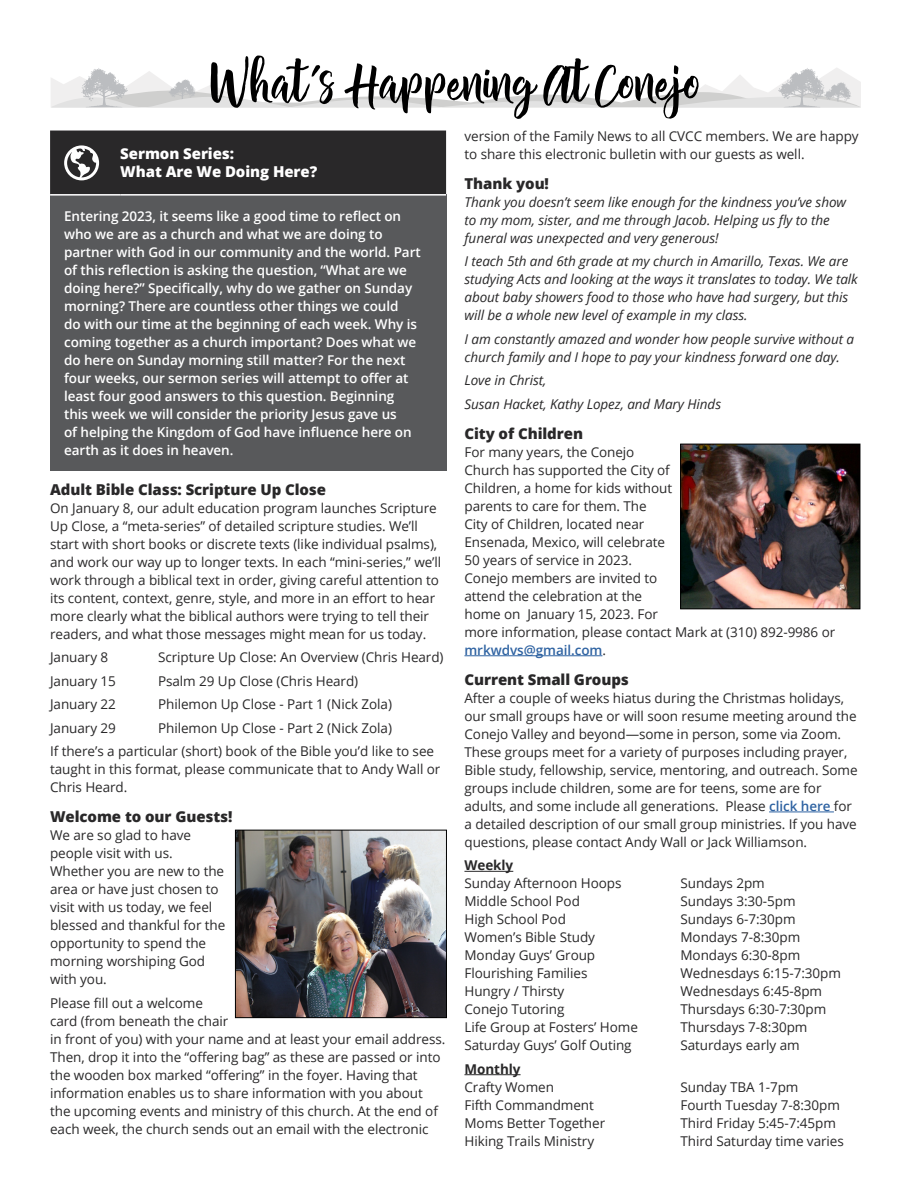
<style>
.page{position:relative;width:918px;height:1188px;background:#fff}
.page>*{position:absolute;margin:0;border:0;box-sizing:border-box;transform-origin:0 0}
.t1{font:58.05px "Chamelia Script";letter-spacing:-.005em;color:#000}
.t2{font:800 15px "Open Sans";letter-spacing:-.005em;color:#292829}
.t3{font:800 15px/18px "Open Sans";letter-spacing:-.005em;color:#fff}
.t4{font:13.5px/18px "Open Sans";letter-spacing:-.005em;color:#292829}
.t5{font:600 13.5px/18px "Open Sans";letter-spacing:-.005em;color:#fff}
.t6{font:italic 13.5px/18px "Open Sans";letter-spacing:-.005em;color:#292829}
.t7{font:700 13.5px "Open Sans";letter-spacing:-.005em;color:#292829}
.s1{font-weight:600;color:#2f63a2}
</style>
<div class="page">
<div style="left:50px;top:195px;width:396px;height:276px;background:#58595b"></div>
<hr style="left:50px;top:194px;width:70px;height:2px;background:#fff">
<hr style="left:120px;top:194px;width:326px;height:2px;background:#fff">
<div style="left:50px;top:131px;width:396px;height:64px;background:#292829"></div>
<hr style="left:464px;top:655px;width:138px;height:1px;background:#2f63a2">
<hr style="left:769px;top:812px;width:65px;height:1px;background:#2f63a2">
<hr style="left:464px;top:871px;width:49px;height:1px;background:#292829">
<hr style="left:464px;top:1074px;width:57px;height:1px;background:#292829">
<svg style="left:51px;top:68px;width:810px;height:39px"></svg>
<img style="left:682px;top:446px;width:176px;height:161px">
<div style="left:680px;top:444px;width:180px;height:165px;border:1px solid #000"></div>
<img style="left:237px;top:832px;width:208px;height:184px">
<div style="left:235px;top:830px;width:212px;height:188px;border:1px solid #000"></div>
<h1 class="t1" style="left:211px;top:49px;width:493px">What’s Happening At Conejo</h1>
<p class="t3" style="left:120px;top:144px;width:199px">Sermon Series:<br>What Are We Doing Here?</p>
<p class="t5" style="left:64px;top:207px;width:358px">Entering 2023, it seems like a good time to reflect on who we are as a church and what we are doing to partner with God in our community and the world. Part of this reflection is asking the question, “What are we doing here?” Specifically, why do we gather on Sunday morning? There are countless other things we could<br>do with our time at the beginning of each week. Why is coming together as a church important? Does what we do here on Sunday morning still matter? For the next four weeks, our sermon series will attempt to offer at least four good answers to this question. Beginning this week we will consider the priority Jesus gave us<br>of helping the Kingdom of God have influence here on earth as it does in heaven.</p>
<p class="t2" style="left:50px;top:478px;width:278px">Adult Bible Class: Scripture Up Close</p>
<p class="t4" style="left:50px;top:499px;width:393px">On January 8, our adult education program launches Scripture Up Close, a “meta-series” of detailed scripture studies. We’ll start with short books or discrete texts (like individual psalms), and work our way up to longer texts. In each “mini-series,” we’ll work through a biblical text in order, giving careful attention to its content, context, genre, style, and more in an effort to hear more clearly what the biblical authors were trying to tell their readers, and what those messages might mean for us today.</p>
<p class="t4" style="left:50px;top:648px;width:60px">January 8</p>
<p class="t4" style="left:158px;top:648px;width:287px">Scripture Up Close: An Overview (Chris Heard)</p>
<p class="t4" style="left:50px;top:672px;width:67px">January 15</p>
<p class="t4" style="left:158px;top:672px;width:202px">Psalm 29 Up Close (Chris Heard)</p>
<p class="t4" style="left:50px;top:695px;width:67px">January 22</p>
<p class="t4" style="left:158px;top:695px;width:235px">Philemon Up Close - Part 1 (Nick Zola)</p>
<p class="t4" style="left:50px;top:718px;width:67px">January 29</p>
<p class="t4" style="left:50px;top:716px;width:385px;line-height:23.4px;text-indent:108px">Philemon Up Close - Part 2 (Nick Zola)<br>If there’s a particular (short) book of the Bible you’d like to see</p>
<p class="t4" style="left:50px;top:760px;width:392px">taught in this format, please communicate that to Andy Wall or<br>Chris Heard.</p>
<p class="t2" style="left:50px;top:805px;width:184px">Welcome to our Guests!</p>
<p class="t4" style="left:50px;top:826px;width:177px">We are so glad to have people visit with us.<br>Whether you are new to the area or have just chosen to visit with us today, we feel blessed and thankful for the opportunity to spend the morning worshiping God with you.</p>
<p class="t4" style="left:50px;top:993px;width:397px">Please fill out a welcome<br>card (from beneath the chair<br>in front of you) with your name and at least your email address.<br>Then, drop it into the “offering bag” as these are passed or into the wooden box marked “offering” in the foyer. Having that information enables us to share information with you about the upcoming events and ministry of this church. At the end of each week, the church sends out an email with the electronic</p>
<p class="t4" style="left:464px;top:127px;width:396px">version of the Family News to all CVCC members. We are happy to share this electronic bulletin with our guests as well.</p>
<p class="t2" style="left:464px;top:172px;width:86px">Thank you!</p>
<p class="t6" style="left:464px;top:193px;width:383px">Thank you doesn’t seem like enough for the kindness you’ve show to my mom, sister, and me through Jacob. Helping us fly to the funeral was unexpected and very generous!</p>
<p class="t6" style="left:464px;top:252px;width:395px">I teach 5th and 6th grade at my church in Amarillo, Texas. We are studying Acts and looking at the ways it translates to today. We talk about baby showers food to those who have had surgery, but this will be a whole new level of example in my class.</p>
<p class="t6" style="left:464px;top:330px;width:391px">I am constantly amazed and wonder how people survive without a church family and I hope to pay your kindness forward one day.</p>
<p class="t6" style="left:464px;top:368px;width:258px;line-height:23.4px">Love in Christ,<br>Susan Hacket, Kathy Lopez, and Mary Hinds</p>
<p class="t2" style="left:464px;top:422px;width:120px">City of Children</p>
<p class="t4" style="left:464px;top:443px;width:372px">For many years, the Conejo<br>Church has supported the City of<br>Children, a home for kids without<br>parents to care for them. The<br>City of Children, located near<br>Ensenada, Mexico, will celebrate<br>50 years of service in 2023.<br>Conejo members are invited to<br>attend the celebration at the<br>home on January 15, 2023. For<br>more information, please contact Mark at (310) 892-9986 or <span class="s1">mrkwdvs@gmail.com</span>.</p>
<p class="t2" style="left:464px;top:668px;width:166px">Current Small Groups</p>
<p class="t4" style="left:464px;top:689px;width:395px">After a couple of weeks hiatus during the Christmas holidays, our small groups have or will soon resume meeting around the Conejo Valley and beyond—some in person, some via Zoom.<br>These groups meet for a variety of purposes including prayer, Bible study, fellowship, service, mentoring, and outreach. Some groups include children, some are for teens, some are for adults, and some include all generations. Please <span class="s1">click here</span> for a detailed description of our small group ministries. If you have questions, please contact Andy Wall or Jack Williamson.</p>
<p class="t7" style="left:464px;top:856px;width:50px">Weekly</p>
<p class="t4" style="left:464px;top:874px;width:159px">Sunday Afternoon Hoops</p>
<p class="t4" style="left:680px;top:874px;width:86px">Sundays 2pm</p>
<p class="t4" style="left:464px;top:892px;width:117px">Middle School Pod</p>
<p class="t4" style="left:680px;top:892px;width:117px">Sundays 3:30-5pm</p>
<p class="t4" style="left:464px;top:910px;width:103px">High School Pod</p>
<p class="t4" style="left:680px;top:910px;width:117px">Sundays 6-7:30pm</p>
<p class="t4" style="left:464px;top:928px;width:132px">Women’s Bible Study</p>
<p class="t4" style="left:680px;top:928px;width:121px">Mondays 7-8:30pm</p>
<p class="t4" style="left:464px;top:946px;width:132px">Monday Guys’ Group</p>
<p class="t4" style="left:680px;top:946px;width:121px">Mondays 6:30-8pm</p>
<p class="t4" style="left:464px;top:964px;width:125px">Flourishing Families</p>
<p class="t4" style="left:680px;top:964px;width:162px">Wednesdays 6:15-7:30pm</p>
<p class="t4" style="left:464px;top:982px;width:101px">Hungry / Thirsty</p>
<p class="t4" style="left:680px;top:982px;width:143px">Wednesdays 6:45-8pm</p>
<p class="t4" style="left:464px;top:1000px;width:101px">Conejo Tutoring</p>
<p class="t4" style="left:680px;top:1000px;width:147px">Thursdays 6:30-7:30pm</p>
<p class="t4" style="left:464px;top:1018px;width:175px">Life Group at Fosters’ Home</p>
<p class="t4" style="left:680px;top:1018px;width:129px">Thursdays 7-8:30pm</p>
<p class="t4" style="left:464px;top:1036px;width:169px">Saturday Guys’ Golf Outing</p>
<p class="t4" style="left:680px;top:1036px;width:121px">Saturdays early am</p>
<p class="t7" style="left:464px;top:1059px;width:58px">Monthly</p>
<p class="t4" style="left:464px;top:1077px;width:91px">Crafty Women</p>
<p class="t4" style="left:680px;top:1077px;width:119px">Sunday TBA 1-7pm</p>
<p class="t4" style="left:464px;top:1095px;width:131px">Fifth Commandment</p>
<p class="t4" style="left:680px;top:1095px;width:161px">Fourth Tuesday 7-8:30pm</p>
<p class="t4" style="left:464px;top:1113px;width:142px">Moms Better Together</p>
<p class="t4" style="left:680px;top:1113px;width:157px">Third Friday 5:45-7:45pm</p>
<p class="t4" style="left:464px;top:1131px;width:131px">Hiking Trails Ministry</p>
<p class="t4" style="left:680px;top:1131px;width:165px">Third Saturday time varies</p>
</div>
